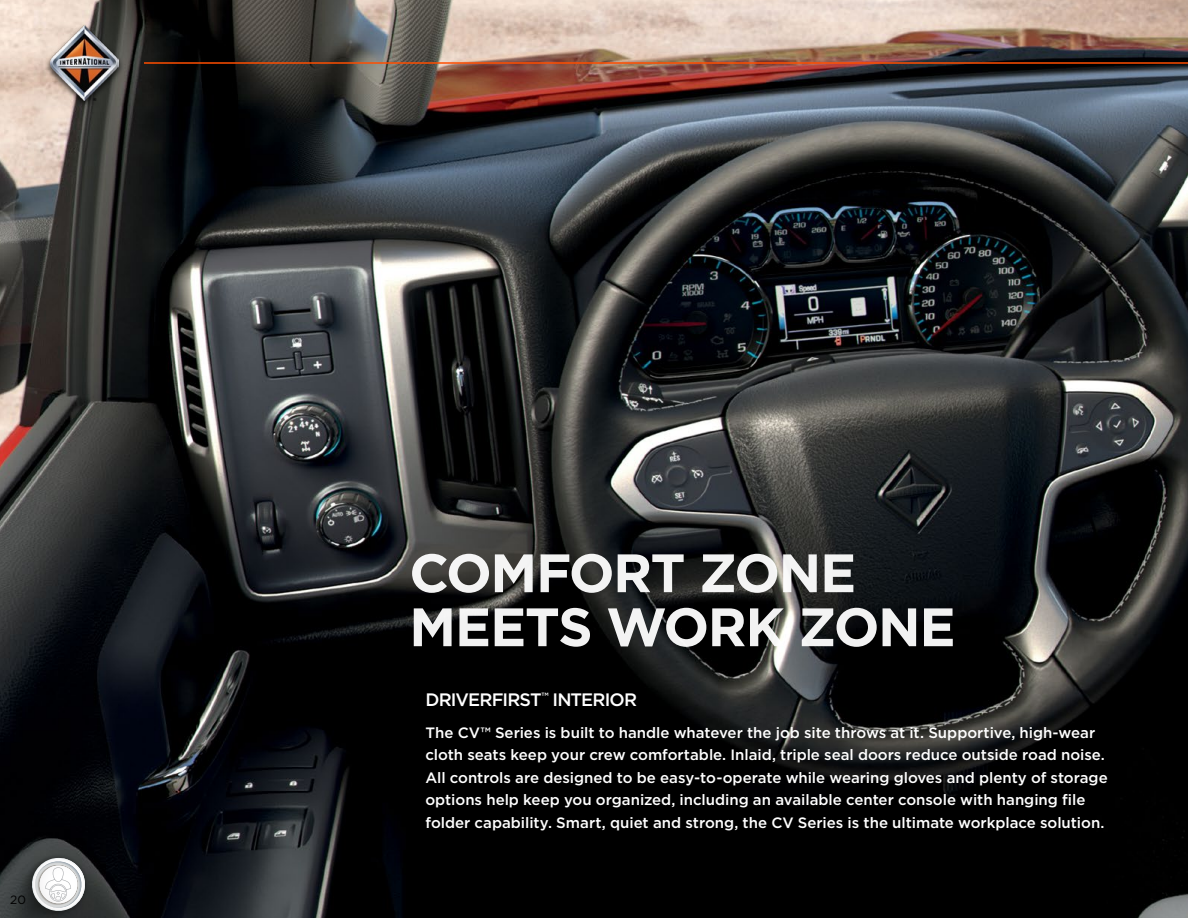
<style>
.page{position:relative;width:1188px;height:918px;background:#fff}
.page>*{position:absolute;margin:0;border:0;box-sizing:border-box;transform-origin:0 0}
.t1{font:700 54px/54px "Gotham";letter-spacing:-.03em;color:#fff}
.t2{font:500 18px "Gotham";letter-spacing:-.045em;color:#fff}
.t3{font:500 15px/22.5px "Gotham";color:#fff}
.t4{font:12px "Gotham";color:#000}
</style>
<div class="page">
<img style="left:0;top:0;width:1188px;height:918px">
<div style="left:45px;top:23px;width:79px;height:86px;background:#000;opacity:.75"></div>
<img style="left:50px;top:25px;width:69px;height:76px">
<hr style="left:144px;top:62px;width:1044px;height:2px;background:#ff4e00">
<svg style="left:0;top:853px;width:89px;height:65px"></svg>
<p class="t4" style="left:10px;top:892px;width:17px">20</p>
<h1 class="t1" style="left:409px;top:546px;width:548px">COMFORT ZONE<br>MEETS WORK ZONE</h1>
<p class="t2" style="left:425px;top:688px;width:213px">DRIVERFIRST<sup>™</sup> INTERIOR</p>
<p class="t3" style="left:425px;top:721px;width:684px">The CV™ Series is built to handle whatever the job site throws at it. Supportive, high-wear cloth seats keep your crew comfortable. Inlaid, triple seal doors reduce outside road noise.<br>All controls are designed to be easy-to-operate while wearing gloves and plenty of storage options help keep you organized, including an available center console with hanging file folder capability. Smart, quiet and strong, the CV Series is the ultimate workplace solution.</p>
</div>
